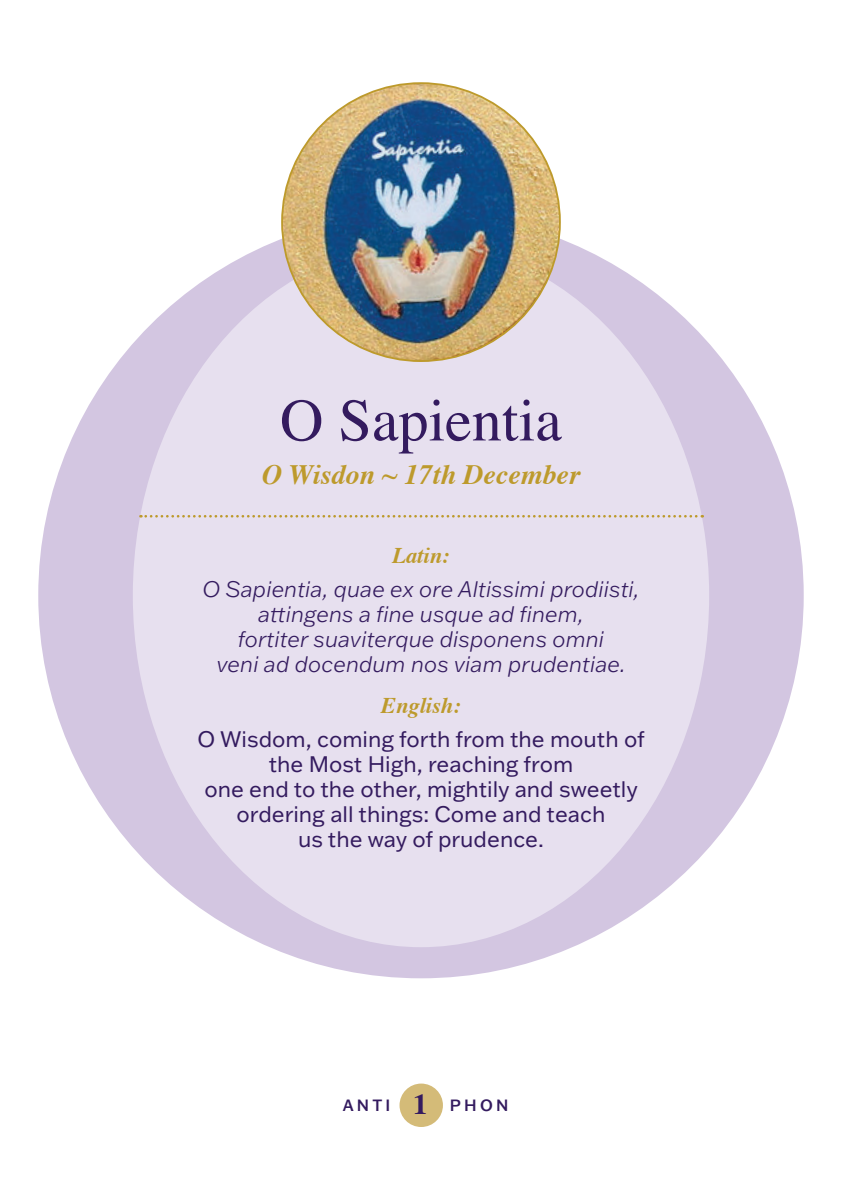
<style>
.page{position:relative;width:842px;height:1191px;background:#fff}
.page>*{position:absolute;margin:0;border:0;box-sizing:border-box;transform-origin:0 0}
.t1{font:60px "Times";color:#341b5f}
.t2{font:700 28.8px "Times";color:#341b5f}
.t3{font:italic 700 28px "Times";color:#bd9a2c}
.t4{font:italic 700 22.4px "Times";color:#bd9a2c}
.t5{font:22px/25px "Franklin Gothic ATF";color:#341b5f;text-align:center}
.t6{font:italic 300 22px/25px "Franklin Gothic ATF";color:#341b5f;text-align:center}
.t7{font:500 16px "Franklin Gothic ATF";letter-spacing:.2em;color:#341b5f}
</style>
<div class="page">
<div style="left:38px;top:213px;width:766px;height:765px;background:#d3c6e1;border-radius:50%"></div>
<div style="left:133px;top:244px;width:576px;height:703px;background:#e7e0ef;border-radius:50%"></div>
<svg style="left:140px;top:515px;width:563px;height:2px"></svg>
<div style="left:399px;top:1083px;width:44px;height:44px;background:#d4bb78;border-radius:50%"></div>
<img style="left:282px;top:83px;width:278px;height:278px;border-radius:139px">
<h1 class="t1" style="left:280px;top:364px;width:283px">O Sapientia</h1>
<p class="t3" style="left:262px;top:449px;width:319px">O Wisdon ~ 17th December</p>
<p class="t4" style="left:392px;top:534px;width:59px">Latin:</p>
<p class="t6" style="left:202px;top:576px;width:439px">O Sapientia, quae ex ore Altissimi prodiisti, attingens a fine usque ad finem,<br>fortiter suaviterque disponens omni<br>veni ad docendum nos viam prudentiae.</p>
<p class="t4" style="left:381px;top:684px;width:81px">English:</p>
<p class="t5" style="left:198px;top:725px;width:449px">O Wisdom, coming forth from the mouth of the Most High, reaching from<br>one end to the other, mightily and sweetly ordering all things: Come and teach<br>us the way of prudence.</p>
<h2 class="t2" style="left:413px;top:1077px;width:16px">1</h2>
<p class="t7" style="left:343px;top:1094px;width:49px">ANTI</p>
<p class="t7" style="left:450px;top:1094px;width:60px">PHON</p>
</div>
